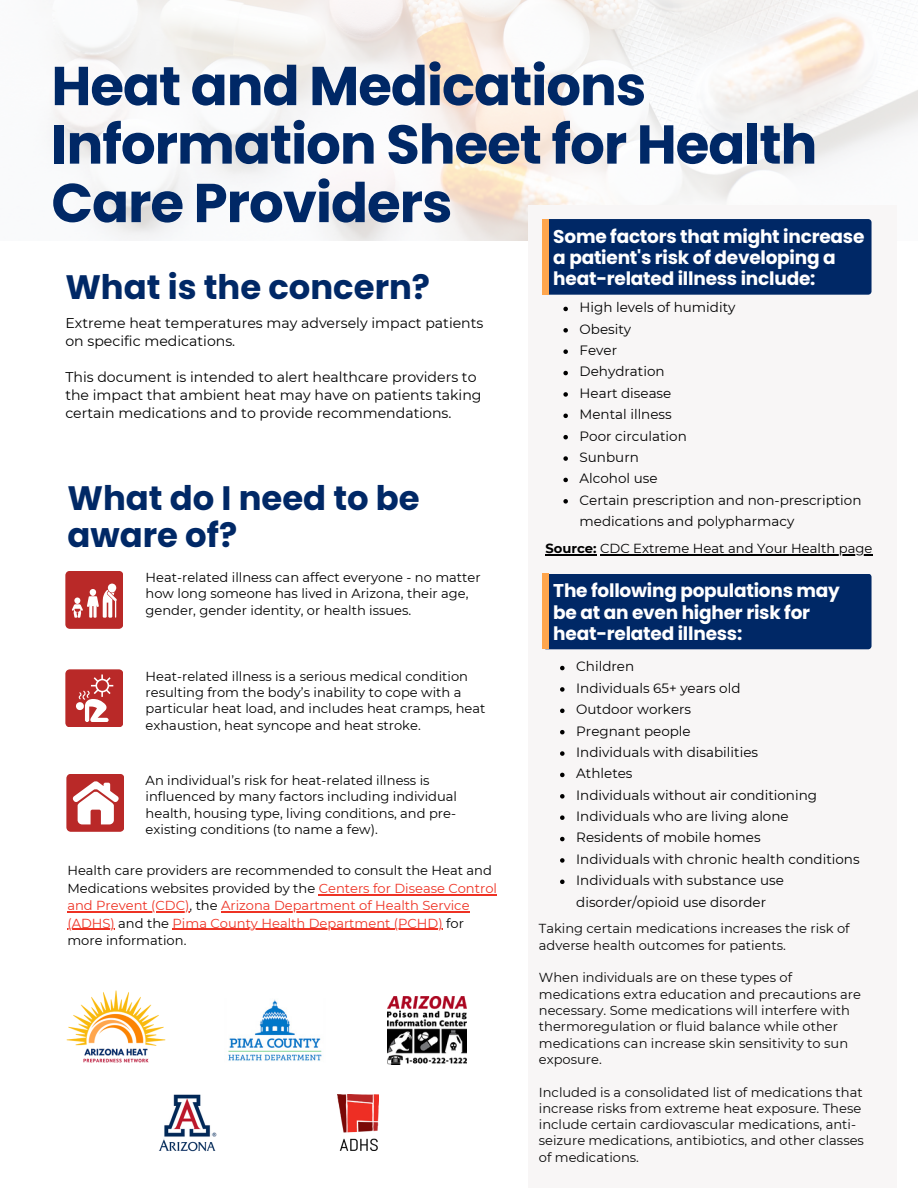
<style>
.page{position:relative;width:918px;height:1188px;background:#fff}
.page>*{position:absolute;margin:0;border:0;box-sizing:border-box;transform-origin:0 0}
.t1{font:700 54.6px/58.5px "Poppins";letter-spacing:-.02em;color:#002866}
.t2{font:700 33.9px/37px "Poppins";color:#002866}
.t3{font:700 18.45px/21.3px "Poppins";letter-spacing:-.01em;color:#fff}
.t4{font:14.1px/18px "Montserrat";color:#000}
.t5{font:13.5px/21.3px "Montserrat";color:#000}
.t6{font:13.2px "Montserrat";color:#000}
.t7{font:13.05px/16.4px "Montserrat";color:#000}
.t8{font:13.05px/16.4px "Montserrat";color:#090909}
.t9{font:13.05px/17.4px "Montserrat";color:#ee3224}
.s1{color:#ee3224}
.s2{color:#000}
.s3{font-weight:700}
</style>
<div class="page">
<svg style="left:52px;top:0;width:866px;height:241px;fill:#f9f6f6"></svg>
<div style="left:528px;top:206px;width:368px;height:982px;background:#f8f6f6"></div>
<div style="left:543px;top:219px;width:328px;height:76px;background:#002866;border-radius:3px"></div>
<div style="left:543px;top:219px;width:6px;height:76px;background:#ffa64d"></div>
<div style="left:543px;top:574px;width:328px;height:75px;background:#002866;border-radius:3px"></div>
<div style="left:543px;top:574px;width:6px;height:75px;background:#ffa64d"></div>
<img style="left:66px;top:990px;width:100px;height:73px">
<svg style="left:65px;top:571px;width:58px;height:58px;background:#c65352"></svg>
<svg style="left:65px;top:669px;width:58px;height:58px;background:#c54f4f"></svg>
<svg style="left:66px;top:774px;width:58px;height:58px"></svg>
<img style="left:228px;top:999px;width:94px;height:62px">
<img style="left:337px;top:1094px;width:42px;height:57px">
<img style="left:388px;top:997px;width:78px;height:67px">
<img style="left:159px;top:1094px;width:58px;height:58px">
<svg style="left:563px;top:307px;width:5px;height:4px"></svg>
<svg style="left:563px;top:328px;width:5px;height:5px"></svg>
<svg style="left:563px;top:349px;width:5px;height:5px"></svg>
<svg style="left:563px;top:371px;width:5px;height:4px"></svg>
<svg style="left:563px;top:392px;width:5px;height:5px"></svg>
<svg style="left:563px;top:414px;width:5px;height:4px"></svg>
<svg style="left:563px;top:435px;width:5px;height:4px"></svg>
<svg style="left:563px;top:456px;width:5px;height:5px"></svg>
<svg style="left:563px;top:478px;width:5px;height:4px"></svg>
<svg style="left:563px;top:499px;width:5px;height:5px"></svg>
<hr style="left:545px;top:554px;width:52px;height:1px;background:#000">
<hr style="left:600px;top:554px;width:272px;height:1px;background:#000">
<svg style="left:560px;top:666px;width:5px;height:4px"></svg>
<svg style="left:560px;top:687px;width:5px;height:5px"></svg>
<svg style="left:560px;top:709px;width:5px;height:4px"></svg>
<svg style="left:560px;top:730px;width:5px;height:4px"></svg>
<svg style="left:560px;top:751px;width:5px;height:5px"></svg>
<svg style="left:560px;top:773px;width:5px;height:4px"></svg>
<svg style="left:560px;top:794px;width:5px;height:5px"></svg>
<svg style="left:560px;top:815px;width:5px;height:5px"></svg>
<svg style="left:560px;top:837px;width:5px;height:4px"></svg>
<svg style="left:560px;top:858px;width:5px;height:5px"></svg>
<svg style="left:560px;top:880px;width:5px;height:4px"></svg>
<hr style="left:319px;top:894px;width:178px;height:1px;background:#ee3224">
<hr style="left:67px;top:911px;width:122px;height:1px;background:#ee3224">
<hr style="left:221px;top:911px;width:249px;height:1px;background:#ee3224">
<hr style="left:67px;top:929px;width:48px;height:1px;background:#ee3224">
<hr style="left:173px;top:929px;width:270px;height:1px;background:#ee3224">
<h3 class="t1" style="left:51px;top:57px;width:767px">Heat and Medications<br>Information Sheet for Health<br>Care Providers</h3>
<p class="t2" style="left:65px;top:269px;width:366px">What is the concern?</p>
<p class="t4" style="left:65px;top:314px;width:420px">Extreme heat temperatures may adversely impact patients on specific medications.</p>
<p class="t4" style="left:65px;top:368px;width:418px">This document is intended to alert healthcare providers to the impact that ambient heat may have on patients taking certain medications and to provide recommendations.</p>
<p class="t2" style="left:67px;top:480px;width:354px">What do I need to be aware of?</p>
<p class="t7" style="left:146px;top:569px;width:337px">Heat-related illness can affect everyone - no matter how long someone has lived in Arizona, their age, gender, gender identity, or health issues.</p>
<p class="t7" style="left:146px;top:668px;width:341px">Heat-related illness is a serious medical condition resulting from the body’s inability to cope with a particular heat load, and includes heat cramps, heat exhaustion, heat syncope and heat stroke.</p>
<p class="t7" style="left:146px;top:772px;width:313px">An individual’s risk for heat-related illness is influenced by many factors including individual health, housing type, living conditions, and pre&shy;existing conditions (to name a few).</p>
<p class="t7" style="left:67px;top:862px;width:431px;line-height:17.4px">Health care providers are recommended to consult the Heat and<br>Medications websites provided by the <span class="s1">Centers for Disease Control</span></p>
<p class="t9" style="left:67px;top:897px;width:404px">and Prevent (CDC)<span class="s2">, the</span> Arizona Department of Health Service (ADHS) <span class="s2">and the</span> Pima County Health Department (PCHD) <span class="s2">for more information.</span></p>
<p class="t3" style="left:553px;top:225px;width:313px">Some factors that might increase a patient's risk of developing a heat-related illness include:</p>
<p class="t5" style="left:580px;top:297px;width:157px">High levels of humidity</p>
<p class="t5" style="left:580px;top:318px;width:53px">Obesity</p>
<p class="t5" style="left:580px;top:340px;width:39px">Fever</p>
<p class="t5" style="left:580px;top:361px;width:87px">Dehydration</p>
<p class="t5" style="left:580px;top:382px;width:93px">Heart disease</p>
<p class="t5" style="left:580px;top:404px;width:94px">Mental illness</p>
<p class="t5" style="left:580px;top:425px;width:109px">Poor circulation</p>
<p class="t5" style="left:580px;top:446px;width:61px">Sunburn</p>
<p class="t5" style="left:580px;top:468px;width:79px">Alcohol use</p>
<p class="t5" style="left:580px;top:489px;width:283px">Certain prescription and non-prescription medications and polypharmacy</p>
<p class="t6" style="left:545px;top:540px;width:329px"><span class="s3">Source:</span> CDC Extreme Heat and Your Health page</p>
<p class="t3" style="left:553px;top:580px;width:288px">The following populations may be at an even higher risk for heat-related illness:</p>
<p class="t5" style="left:576px;top:656px;width:59px">Children</p>
<h2 class="t5" style="left:576px;top:677px;width:166px">Individuals 65+ years old</h2>
<p class="t5" style="left:576px;top:699px;width:116px">Outdoor workers</p>
<p class="t5" style="left:576px;top:720px;width:116px">Pregnant people</p>
<h2 class="t5" style="left:576px;top:741px;width:183px">Individuals with disabilities</h2>
<p class="t5" style="left:576px;top:763px;width:58px">Athletes</p>
<p class="t5" style="left:576px;top:784px;width:242px">Individuals without air conditioning</p>
<p class="t5" style="left:576px;top:806px;width:214px">Individuals who are living alone</p>
<p class="t5" style="left:576px;top:827px;width:186px">Residents of mobile homes</p>
<p class="t5" style="left:576px;top:848px;width:285px">Individuals with chronic health conditions</p>
<p class="t5" style="left:576px;top:870px;width:209px">Individuals with substance use disorder/opioid use disorder</p>
<p class="t8" style="left:539px;top:921px;width:312px">Taking certain medications increases the risk of adverse health outcomes for patients.</p>
<p class="t8" style="left:539px;top:970px;width:324px">When individuals are on these types of medications extra education and precautions are necessary. Some medications will interfere with thermoregulation or fluid balance while other medications can increase skin sensitivity to sun exposure.</p>
<p class="t8" style="left:539px;top:1084px;width:327px">Included is a consolidated list of medications that increase risks from extreme heat exposure. These include certain cardiovascular medications, anti&shy;seizure medications, antibiotics, and other classes of medications.</p>
</div>
